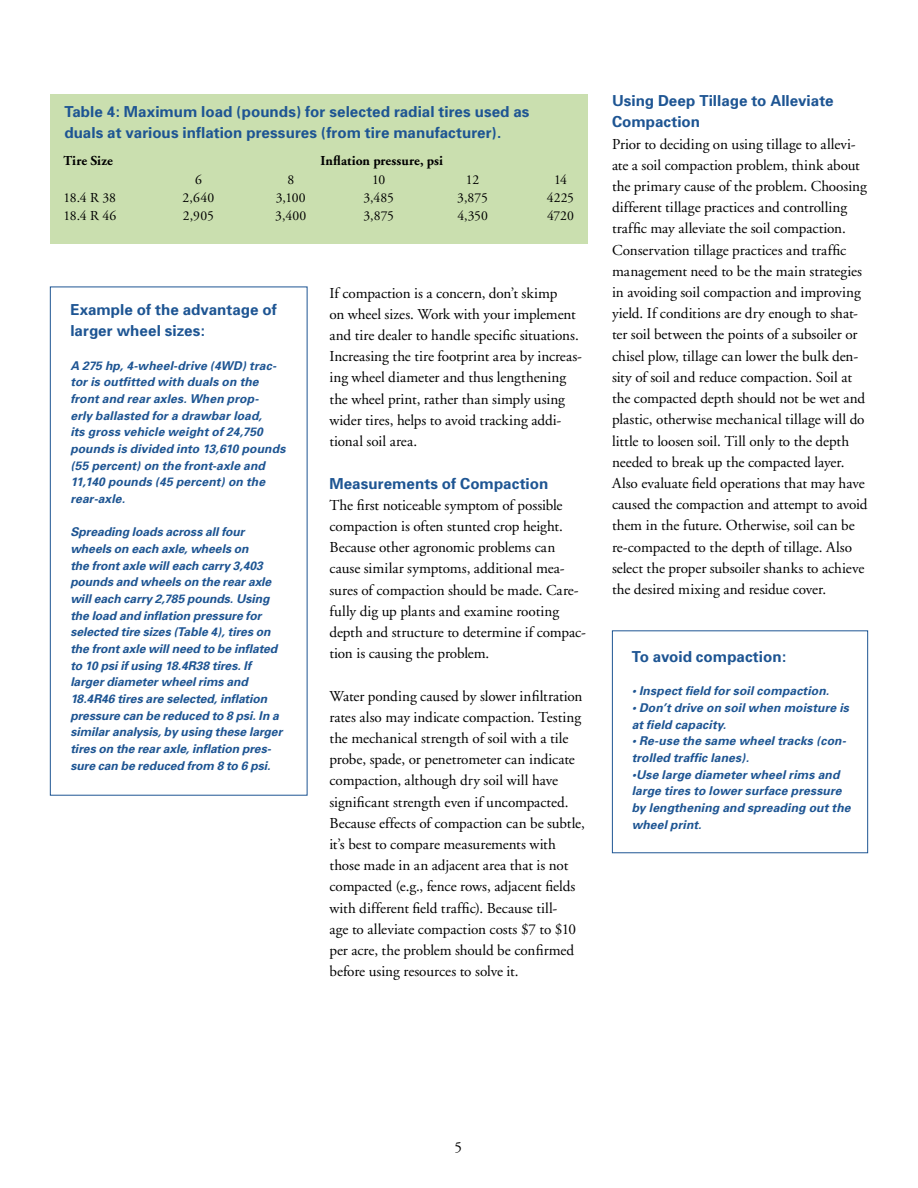
<style>
.page{position:relative;width:918px;height:1188px;background:#fff}
.page>*{position:absolute;margin:0;border:0;box-sizing:border-box;transform-origin:0 0}
.t1{font:15.15px/21.1px "Adobe Garamond";letter-spacing:-.005em;color:#000}
.t2{font:700 15.15px/21.1px "Univers";letter-spacing:.005em;color:#1e5593}
.t3{font:13.65px "Adobe Garamond";color:#000}
.t4{font:700 13.65px "Adobe Garamond";color:#000}
.t5{font:italic 700 12.15px/16.6px "Univers";letter-spacing:-.005em;color:#1e5593}
</style>
<div class="page">
<div style="left:50px;top:287px;width:257px;height:509px;border:1px solid #1e5593"></div>
<div style="left:50px;top:94px;width:538px;height:150px;background:#cadfaf"></div>
<div style="left:612px;top:630px;width:256px;height:223px;border:1px solid #1e5593"></div>
<p class="t2" style="left:64px;top:102px;width:467px">Table 4: Maximum load (pounds) for selected radial tires used as duals at various inflation pressures (from tire manufacturer).</p>
<p class="t2" style="left:612px;top:92px;width:223px">Using Deep Tillage to Alleviate<br>Compaction</p>
<p class="t1" style="left:612px;top:135px;width:257px">Prior to deciding on using tillage to allevi&shy;ate a soil compaction problem, think about the primary cause of the problem. Choosing different tillage practices and controlling traffic may alleviate the soil compaction.<br>Conservation tillage practices and traffic management need to be the main strategies in avoiding soil compaction and improving yield. If conditions are dry enough to shat&shy;ter soil between the points of a subsoiler or chisel plow, tillage can lower the bulk den&shy;sity of soil and reduce compaction. Soil at the compacted depth should not be wet and plastic, otherwise mechanical tillage will do little to loosen soil. Till only to the depth needed to break up the compacted layer.<br>Also evaluate field operations that may have caused the compaction and attempt to avoid them in the future. Otherwise, soil can be re-compacted to the depth of tillage. Also select the proper subsoiler shanks to achieve the desired mixing and residue cover.</p>
<p class="t4" style="left:64px;top:156px;width:51px">Tire Size</p>
<p class="t4" style="left:320px;top:156px;width:124px">Inflation pressure, psi</p>
<p class="t3" style="left:195px;top:174px;width:8px">6</p>
<p class="t3" style="left:287px;top:174px;width:8px">8</p>
<p class="t3" style="left:372px;top:174px;width:15px">10</p>
<p class="t3" style="left:466px;top:174px;width:15px">12</p>
<p class="t3" style="left:554px;top:174px;width:14px">14</p>
<p class="t3" style="left:64px;top:192px;width:54px">18.4 R 38</p>
<p class="t3" style="left:182px;top:192px;width:33px">2,640</p>
<p class="t3" style="left:276px;top:192px;width:32px">3,100</p>
<p class="t3" style="left:363px;top:192px;width:32px">3,485</p>
<p class="t3" style="left:457px;top:192px;width:32px">3,875</p>
<p class="t3" style="left:547px;top:192px;width:29px">4225</p>
<p class="t3" style="left:64px;top:210px;width:54px">18.4 R 46</p>
<p class="t3" style="left:183px;top:210px;width:33px">2,905</p>
<p class="t3" style="left:275px;top:210px;width:33px">3,400</p>
<p class="t3" style="left:363px;top:210px;width:32px">3,875</p>
<p class="t3" style="left:457px;top:210px;width:32px">4,350</p>
<p class="t3" style="left:547px;top:210px;width:29px">4720</p>
<p class="t1" style="left:329px;top:284px;width:254px">If compaction is a concern, don’t skimp<br>on wheel sizes. Work with your implement and tire dealer to handle specific situations.<br>Increasing the tire footprint area by increas&shy;ing wheel diameter and thus lengthening the wheel print, rather than simply using wider tires, helps to avoid tracking addi&shy;tional soil area.</p>
<p class="t2" style="left:329px;top:474px;width:220px">Measurements of Compaction</p>
<p class="t1" style="left:329px;top:496px;width:258px">The first noticeable symptom of possible compaction is often stunted crop height.<br>Because other agronomic problems can cause similar symptoms, additional mea&shy;sures of compaction should be made. Care&shy;fully dig up plants and examine rooting depth and structure to determine if compac&shy;tion is causing the problem.</p>
<p class="t1" style="left:329px;top:687px;width:257px">Water ponding caused by slower infiltration rates also may indicate compaction. Testing the mechanical strength of soil with a tile probe, spade, or penetrometer can indicate compaction, although dry soil will have significant strength even if uncompacted.<br>Because effects of compaction can be subtle, it’s best to compare measurements with those made in an adjacent area that is not compacted (e.g., fence rows, adjacent fields with different field traffic). Because till-<br>age to alleviate compaction costs $7 to $10 per acre, the problem should be confirmed before using resources to solve it.</p>
<p class="t2" style="left:70px;top:301px;width:208px">Example of the advantage of larger wheel sizes:</p>
<p class="t5" style="left:70px;top:358px;width:219px">A 275 hp, 4-wheel-drive (4WD) trac&shy;tor is outfitted with duals on the front and rear axles. When prop-<br>erly ballasted for a drawbar load,<br>its gross vehicle weight of 24,750 pounds is divided into 13,610 pounds (55 percent) on the front-axle and<br>11,140 pounds (45 percent) on the rear-axle.</p>
<p class="t5" style="left:70px;top:525px;width:216px">Spreading loads across allfour wheels on each axle,wheels on<br>the frontaxle willeach carry 3,403 pounds and wheels on the rearaxle willeach carry 2,785 pounds.Using the load and inflation pressure for selected tire sizes (Table 4),tires on the frontaxle willneed to be inflated to 10 psiif using 18.4R38 tires.If largerdiameterwheelrims and 18.4R46 tires are selected,inflation pressure can be reduced to 8 psi.In a similaranalysis,by using these larger tires on the rearaxle,inflation pres&shy;sure can be reduced from 8 to 6 psi.</p>
<p class="t2" style="left:632px;top:648px;width:156px">To avoid compaction:</p>
<p class="t5" style="left:632px;top:684px;width:201px">• Inspect field for soil compaction.</p>
<p class="t5" style="left:632px;top:701px;width:221px">• Don’t drive on soil when moisture is at field capacity.</p>
<p class="t5" style="left:632px;top:734px;width:218px">• Re-use the same wheel tracks (con&shy;trolled traffic lanes).</p>
<p class="t5" style="left:632px;top:767px;width:223px">•Use large diameter wheel rims and large tires to lower surface pressure by lengthening and spreading out the wheel print.</p>
<p class="t1" style="left:454px;top:1138px;width:9px">5</p>
</div>
